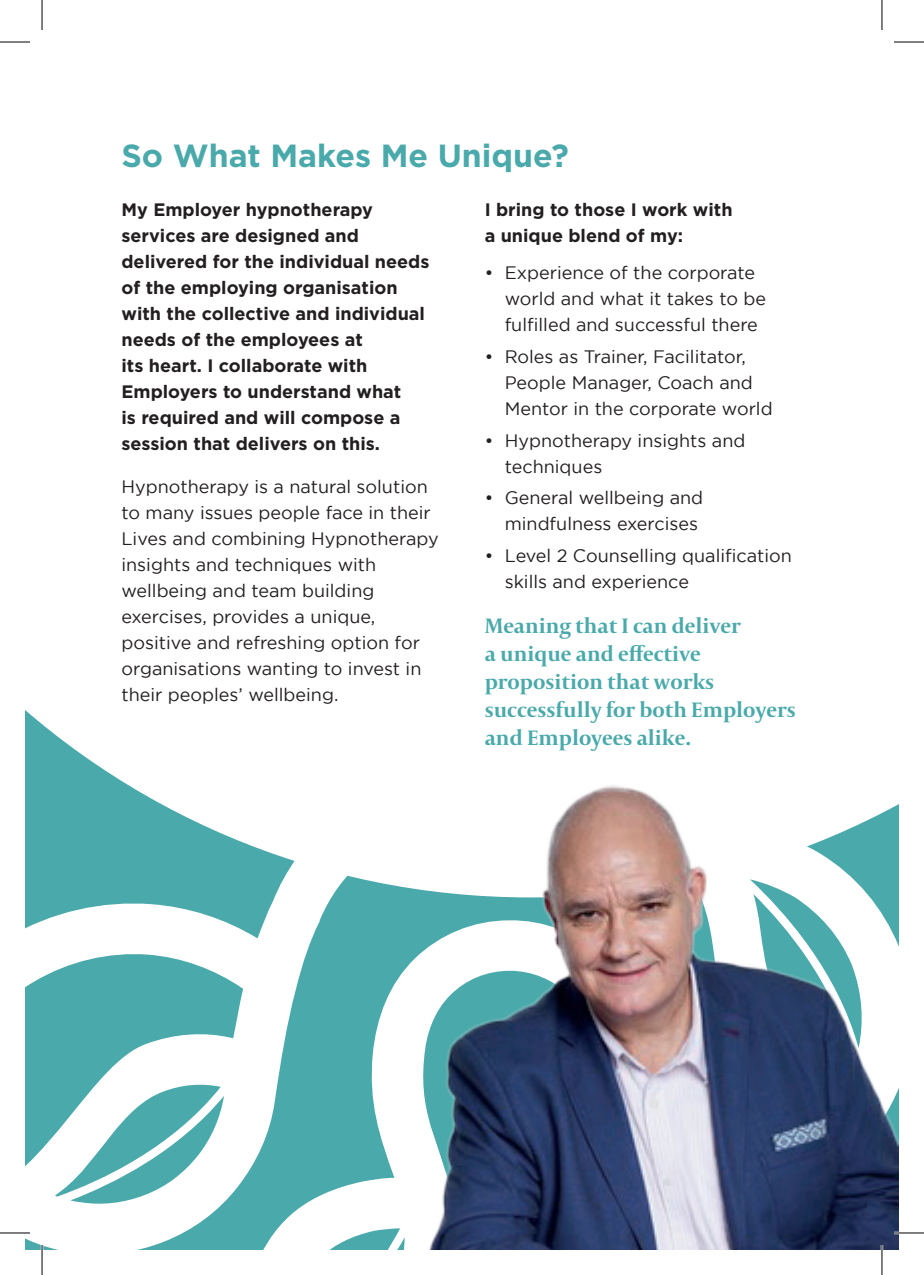
<style>
.page{position:relative;width:924px;height:1275px;background:#fff}
.page>*{position:absolute;margin:0;border:0;box-sizing:border-box;transform-origin:0 0}
.t1{font:700 32px "Gotham";color:#4aa9aa}
.t2{font:700 22px/28px "Capitolium 2";color:#4aa9aa}
.t3{font:18px/26px "Gotham";color:#231f20}
.t4{font:700 18px/26px "Gotham";color:#231f20}
</style>
<div class="page">
<svg style="left:25px;top:770px;width:393px;height:480px;fill:#4aa9aa"></svg>
<img style="left:418px;top:785px;width:480px;height:465px">
<hr style="left:0;top:1231px;width:30px;height:3px;background:#fff">
<hr style="left:893px;top:1231px;width:30px;height:3px;background:#fff">
<hr style="left:41px;top:1245px;width:2px;height:30px;background:#fff">
<hr style="left:880px;top:1245px;width:2px;height:30px;background:#fff">
<hr style="left:0;top:42px;width:30px;height:1px;background:#000">
<hr style="left:893px;top:42px;width:30px;height:1px;background:#000">
<hr style="left:0;top:1232px;width:30px;height:1px;background:#000">
<hr style="left:893px;top:1232px;width:30px;height:1px;background:#000">
<hr style="left:42px;top:0;width:1px;height:30px;background:#000">
<hr style="left:42px;top:1245px;width:1px;height:30px;background:#000">
<hr style="left:881px;top:0;width:1px;height:30px;background:#000">
<hr style="left:881px;top:1245px;width:1px;height:30px;background:#000">
<h1 class="t1" style="left:121px;top:138px;width:449px">So What Makes Me Unique?</h1>
<p class="t4" style="left:121px;top:196px;width:309px">My Employer hypnotherapy services are designed and delivered for the individual needs of the employing organisation with the collective and individual needs of the employees at<br>its heart. I collaborate with<br>Employers to understand what<br>is required and will compose a session that delivers on this.</p>
<p class="t3" style="left:121px;top:473px;width:318px">Hypnotherapy is a natural solution to many issues people face in their<br>Lives and combining Hypnotherapy insights and techniques with wellbeing and team building exercises, provides a unique, positive and refreshing option for organisations wanting to invest in their peoples’ wellbeing.</p>
<p class="t4" style="left:484px;top:196px;width:249px">I bring to those I work with a unique blend of my:</p>
<p class="t3" style="left:504px;top:260px;width:263px;text-indent:-20px">• Experience of the corporate world and what it takes to be fulfilled and successful there</p>
<p class="t3" style="left:504px;top:343px;width:269px;text-indent:-20px">• Roles as Trainer, Facilitator,<br>People Manager, Coach and<br>Mentor in the corporate world</p>
<p class="t3" style="left:504px;top:427px;width:242px;text-indent:-20px">• Hypnotherapy insights and techniques</p>
<p class="t3" style="left:484px;top:485px;width:220px;text-align:right">• General wellbeing and mindfulness exercises</p>
<p class="t3" style="left:504px;top:542px;width:288px;text-indent:-20px">• Level 2 Counselling qualification skills and experience</p>
<p class="t2" style="left:484px;top:611px;width:312px">Meaning that I can deliver<br>a unique and effective proposition that works successfully for both Employers and Employees alike.</p>
</div>
